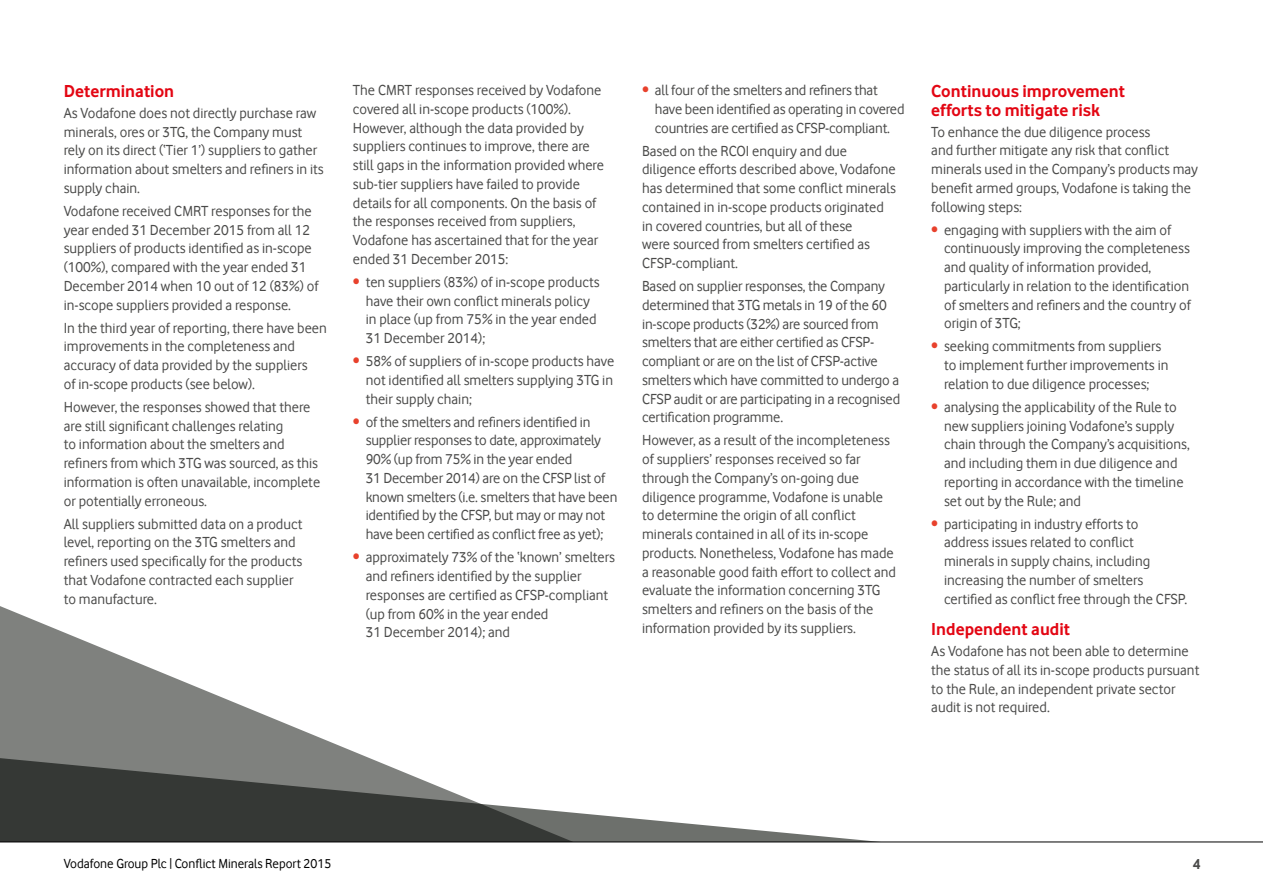
<style>
.page{position:relative;width:1263px;height:893px;background:#fff}
.page>*{position:absolute;margin:0;border:0;box-sizing:border-box;transform-origin:0 0}
.t1{font:700 18px/18.8px "Vodafone Rg";color:#e30613}
.t2{font:15px/18.8px "Vodafone Rg";color:#4a4a49}
.t3{font:700 15px "Vodafone Rg";color:#4a4a49}
.t4{font:13.5px "Vodafone Rg";color:#000}
.s1{color:#e8412c}
</style>
<div class="page">
<hr style="left:0;top:842px;width:1263px;height:1px;background:#000">
<svg style="left:0;top:606px;width:367px;height:151px"></svg>
<svg style="left:0;top:757px;width:881px;height:85px"></svg>
<p class="t1" style="left:64px;top:81px;width:112px">Determination</p>
<p class="t2" style="left:64px;top:103px;width:262px">As Vodafone does not directly purchase raw minerals, ores or 3TG, the Company must rely on its direct (‘Tier 1’) suppliers to gather information about smelters and refiners in its supply chain.</p>
<p class="t2" style="left:64px;top:201px;width:256px">Vodafone received CMRT responses for the year ended 31 December 2015 from all 12 suppliers of products identified as in-scope (100%), compared with the year ended 31<br>December 2014 when 10 out of 12 (83%) of in-scope suppliers provided a response.</p>
<p class="t2" style="left:64px;top:318px;width:265px">In the third year of reporting, there have been improvements in the completeness and accuracy of data provided by the suppliers<br>of in-scope products (see below).</p>
<p class="t2" style="left:64px;top:397px;width:258px">However, the responses showed that there are still significant challenges relating<br>to information about the smelters and refiners from which 3TG was sourced, as this information is often unavailable, incomplete or potentially erroneous.</p>
<p class="t2" style="left:64px;top:514px;width:240px">All suppliers submitted data on a product level, reporting on the 3TG smelters and refiners used specifically for the products that Vodafone contracted each supplier to manufacture.</p>
<p class="t2" style="left:353px;top:81px;width:253px">The CMRT responses received by Vodafone covered all in-scope products (100%).<br>However, although the data provided by suppliers continues to improve, there are still gaps in the information provided where sub-tier suppliers have failed to provide details for all components. On the basis of the responses received from suppliers, Vodafone has ascertained that for the year ended 31 December 2015:</p>
<p class="t2" style="left:366px;top:272px;width:235px;text-indent:-13px"><span class="s1">•</span> ten suppliers (83%) of in-scope products have their own conflict minerals policy in place (up from 75% in the year ended 31 December 2014);</p>
<p class="t2" style="left:366px;top:352px;width:250px;text-align:justify;text-indent:-13px"><span class="s1">•</span> 58% of suppliers of in-scope products have not identified all smelters supplying 3TG in their supply chain;</p>
<p class="t2" style="left:366px;top:412px;width:253px;text-indent:-13px"><span class="s1">•</span> of the smelters and refiners identified in supplier responses to date, approximately 90% (up from 75% in the year ended<br>31 December 2014) are on the CFSP list of known smelters (i.e. smelters that have been identified by the CFSP, but may or may not have been certified as conflict free as yet);</p>
<p class="t2" style="left:366px;top:548px;width:251px;text-indent:-13px"><span class="s1">•</span> approximately 73% of the ‘known’ smelters and refiners identified by the supplier responses are certified as CFSP-compliant (up from 60% in the year ended<br>31 December 2014); and</p>
<p class="t2" style="left:655px;top:81px;width:251px;text-indent:-13px"><span class="s1">•</span> all four of the smelters and refiners that have been identified as operating in covered countries are certified as CFSP-compliant.</p>
<p class="t2" style="left:642px;top:141px;width:256px">Based on the RCOI enquiry and due diligence efforts described above, Vodafone has determined that some conflict minerals contained in in-scope products originated in covered countries, but all of these<br>were sourced from smelters certified as CFSP-compliant.</p>
<p class="t2" style="left:642px;top:277px;width:260px">Based on supplier responses, the Company determined that 3TG metals in 19 of the 60 in-scope products (32%) are sourced from smelters that are either certified as CFSP&shy;compliant or are on the list of CFSP-active smelters which have committed to undergo a CFSP audit or are participating in a recognised certification programme.</p>
<p class="t2" style="left:642px;top:431px;width:255px">However, as a result of the incompleteness of suppliers’ responses received so far through the Company’s on-going due diligence programme, Vodafone is unable to determine the origin of all conflict minerals contained in all of its in-scope products. Nonetheless, Vodafone has made a reasonable good faith effort to collect and evaluate the information concerning 3TG smelters and refiners on the basis of the information provided by its suppliers.</p>
<p class="t1" style="left:931px;top:81px;width:195px">Continuous improvement efforts to mitigate risk</p>
<p class="t2" style="left:931px;top:122px;width:268px">To enhance the due diligence process<br>and further mitigate any risk that conflict minerals used in the Company’s products may benefit armed groups, Vodafone is taking the following steps:</p>
<p class="t2" style="left:944px;top:220px;width:248px;text-indent:-13px"><span class="s1">•</span> engaging with suppliers with the aim of continuously improving the completeness and quality of information provided, particularly in relation to the identification of smelters and refiners and the country of origin of 3TG;</p>
<p class="t2" style="left:944px;top:337px;width:226px;text-indent:-13px"><span class="s1">•</span> seeking commitments from suppliers to implement further improvements in relation to due diligence processes;</p>
<p class="t2" style="left:944px;top:397px;width:247px;text-indent:-13px"><span class="s1">•</span> analysing the applicability of the Rule to new suppliers joining Vodafone’s supply chain through the Company’s acquisitions, and including them in due diligence and reporting in accordance with the timeline set out by the Rule; and</p>
<p class="t2" style="left:944px;top:514px;width:245px;text-indent:-13px"><span class="s1">•</span> participating in industry efforts to<br>address issues related to conflict minerals in supply chains, including increasing the number of smelters certified as conflict free through the CFSP.</p>
<p class="t1" style="left:931px;top:620px;width:140px">Independent audit</p>
<p class="t2" style="left:931px;top:642px;width:270px">As Vodafone has not been able to determine the status of all its in-scope products pursuant to the Rule, an independent private sector audit is not required.</p>
<p class="t4" style="left:64px;top:856px;width:269px">Vodafone Group Plc | Conflict Minerals Report 2015</p>
<p class="t3" style="left:1193px;top:855px;width:9px">4</p>
</div>
